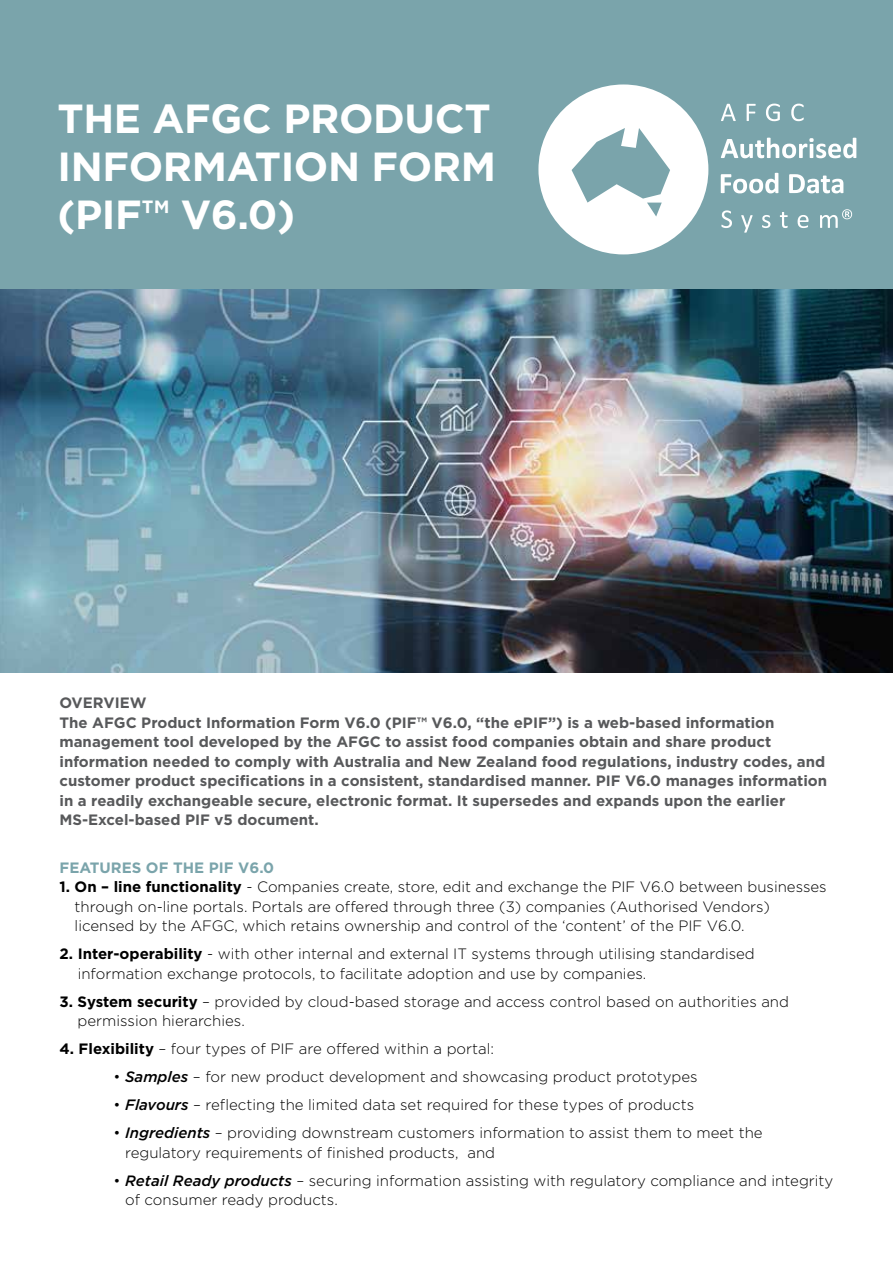
<style>
.page{position:relative;width:893px;height:1263px;background:#fff}
.page>*{position:absolute;margin:0;border:0;box-sizing:border-box;transform-origin:0 0}
.t1{font:700 40.65px/48px "Gotham";letter-spacing:-.01em;color:#fff}
.t2{font:300 15px/19.5px "Gotham";color:#000}
.t3{font:700 15px/19.5px "Gotham";color:#58595b}
.t4{font:700 15px "Gotham";color:#7aa4ab}
.s1{font-weight:700}
.s2{font-weight:500;font-style:italic}
</style>
<div class="page">
<div style="left:0;top:0;width:893px;height:290px;background:#7aa4ab"></div>
<img style="left:0;top:289px;width:893px;height:383px">
<svg style="left:538px;top:84px;width:170px;height:170px"></svg>
<svg style="left:721px;top:104px;width:15px;height:17px"></svg>
<svg style="left:747px;top:104px;width:9px;height:17px"></svg>
<svg style="left:766px;top:104px;width:14px;height:17px"></svg>
<svg style="left:791px;top:104px;width:13px;height:17px"></svg>
<svg style="left:721px;top:138px;width:135px;height:20px"></svg>
<svg style="left:721px;top:173px;width:57px;height:20px"></svg>
<svg style="left:789px;top:174px;width:54px;height:19px"></svg>
<svg style="left:721px;top:210px;width:11px;height:18px"></svg>
<svg style="left:741px;top:215px;width:12px;height:18px"></svg>
<svg style="left:762px;top:215px;width:8px;height:13px"></svg>
<svg style="left:780px;top:212px;width:8px;height:16px"></svg>
<svg style="left:798px;top:215px;width:10px;height:13px"></svg>
<svg style="left:820px;top:209px;width:32px;height:19px"></svg>
<h1 class="t1" style="left:58px;top:93px;width:440px">THE AFGC PRODUCT<br>INFORMATION FORM (PIF™ V6.0)</h1>
<p class="t3" style="left:60px;top:693px;width:769px">OVERVIEW<br>The AFGC Product Information Form V6.0 (PIF™ V6.0, “the ePIF”) is a web-based information management tool developed by the AFGC to assist food companies obtain and share product information needed to comply with Australia and New Zealand food regulations, industry codes, and customer product specifications in a consistent, standardised manner. PIF V6.0 manages information in a readily exchangeable secure, electronic format. It supersedes and expands upon the earlier MS-Excel-based PIF v5 document.</p>
<p class="t4" style="left:60px;top:859px;width:216px">FEATURES OF THE PIF V6.0</p>
<p class="t2" style="left:75px;top:877px;width:753px;text-indent:-15px"><span class="s1">1. On – line functionality</span> - Companies create, store, edit and exchange the PIF V6.0 between businesses through on-line portals. Portals are offered through three (3) companies (Authorised Vendors) licensed by the AFGC, which retains ownership and control of the ‘content’ of the PIF V6.0.</p>
<p class="t2" style="left:78px;top:944px;width:679px;text-indent:-18px"><span class="s1">2. Inter-operability</span> - with other internal and external IT systems through utilising standardised information exchange protocols, to facilitate adoption and use by companies.</p>
<p class="t2" style="left:78px;top:992px;width:713px;text-indent:-18px"><span class="s1">3. System security</span> – provided by cloud-based storage and access control based on authorities and permission hierarchies.</p>
<p class="t2" style="left:60px;top:1039px;width:436px"><span class="s1">4. Flexibility</span> – four types of PIF are offered within a portal:</p>
<p class="t2" style="left:114px;top:1067px;width:586px">• <span class="s2">Samples</span> – for new product development and showcasing product prototypes</p>
<p class="t2" style="left:114px;top:1095px;width:582px">• <span class="s2">Flavours</span> – reflecting the limited data set required for these types of products</p>
<p class="t2" style="left:125px;top:1123px;width:639px;text-indent:-12px">• <span class="s2">Ingredients</span> – providing downstream customers information to assist them to meet the regulatory requirements of finished products, and</p>
<p class="t2" style="left:125px;top:1171px;width:710px;text-indent:-12px">• <span class="s2">Retail Ready products</span> – securing information assisting with regulatory compliance and integrity of consumer ready products.</p>
</div>
